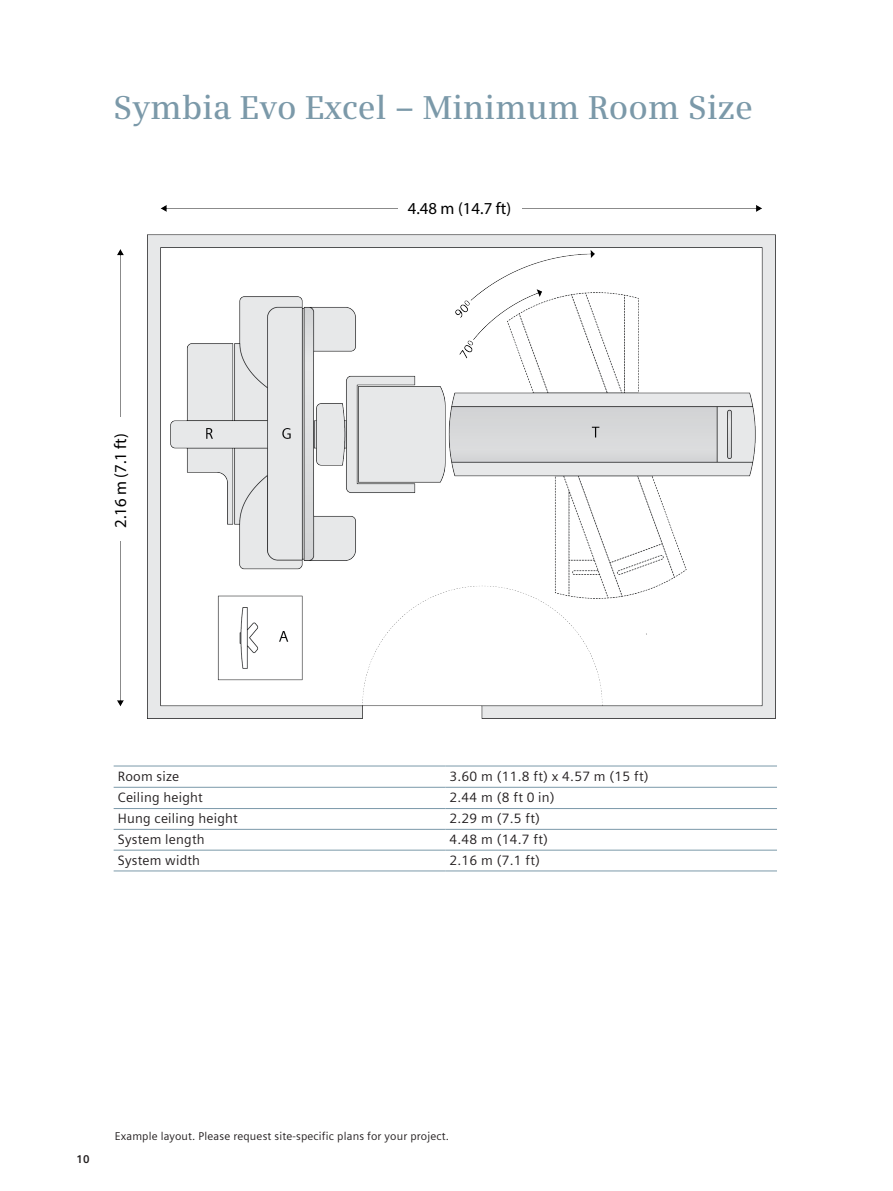
<style>
.page{position:relative;width:893px;height:1191px;background:#fff}
.page>*{position:absolute;margin:0;border:0;box-sizing:border-box;transform-origin:0 0}
._01__Headline__22pt{font:600 33px "Siemens Serif";letter-spacing:.005em;color:#7b99a9}
.t1{font:16.8px "Myriad Pro";color:#000}
._2_Chart_Text{font:13.5px "Siemens Sans";letter-spacing:.015em;color:#231f20}
._08__Footnote_7_5pt{font:11.25px "Siemens Sans";letter-spacing:.015em;color:#231f20}
.t2{font:700 11.25px "Siemens Sans";color:#231f20}
</style>
<div class="page">
<img style="left:117px;top:205px;width:658px;height:514px">
<div style="left:109px;top:417px;width:24px;height:124px;background:#fff"></div>
<div style="left:398px;top:196px;width:124px;height:25px;background:#fff"></div>
<hr style="left:114px;top:787px;width:331px;height:1px;background:#7b99a9">
<hr style="left:445px;top:787px;width:332px;height:1px;background:#7b99a9">
<hr style="left:114px;top:808px;width:331px;height:1px;background:#7b99a9">
<hr style="left:445px;top:808px;width:332px;height:1px;background:#7b99a9">
<hr style="left:114px;top:829px;width:331px;height:1px;background:#7b99a9">
<hr style="left:445px;top:829px;width:332px;height:1px;background:#7b99a9">
<hr style="left:114px;top:849px;width:331px;height:1px;background:#7b99a9">
<hr style="left:445px;top:849px;width:332px;height:1px;background:#7b99a9">
<hr style="left:114px;top:765px;width:331px;height:1px;background:#7b99a9">
<hr style="left:445px;top:765px;width:332px;height:1px;background:#7b99a9">
<hr style="left:114px;top:870px;width:331px;height:1px;background:#7b99a9">
<hr style="left:445px;top:870px;width:332px;height:1px;background:#7b99a9">
<p class="_01__Headline__22pt" style="left:114px;top:89px;width:641px">Symbia Evo Excel – Minimum Room Size</p>
<p class="t1" style="left:110px;top:528px;width:96px;rotate:-90deg">2.16 m (7.1 ft)</p>
<p class="t1" style="left:408px;top:198px;width:105px">4.48 m (14.7 ft)</p>
<p class="_2_Chart_Text" style="left:118px;top:768px;width:63px">Room size</p>
<p class="_2_Chart_Text" style="left:450px;top:768px;width:201px">3.60 m (11.8 ft) x 4.57 m (15 ft)</p>
<p class="_2_Chart_Text" style="left:118px;top:789px;width:87px">Ceiling height</p>
<p class="_2_Chart_Text" style="left:450px;top:789px;width:107px">2.44 m (8 ft 0 in)</p>
<p class="_2_Chart_Text" style="left:118px;top:811px;width:121px">Hung ceiling height</p>
<p class="_2_Chart_Text" style="left:450px;top:811px;width:92px">2.29 m (7.5 ft)</p>
<p class="_2_Chart_Text" style="left:118px;top:832px;width:88px">System length</p>
<p class="_2_Chart_Text" style="left:450px;top:832px;width:100px">4.48 m (14.7 ft)</p>
<p class="_2_Chart_Text" style="left:118px;top:852px;width:84px">System width</p>
<p class="_2_Chart_Text" style="left:450px;top:852px;width:92px">2.16 m (7.1 ft)</p>
<p class="t2" style="left:77px;top:1152px;width:15px">10</p>
<p class="_08__Footnote_7_5pt" style="left:115px;top:1129px;width:336px">Example layout. Please request site-specific plans for your project.</p>
</div>
